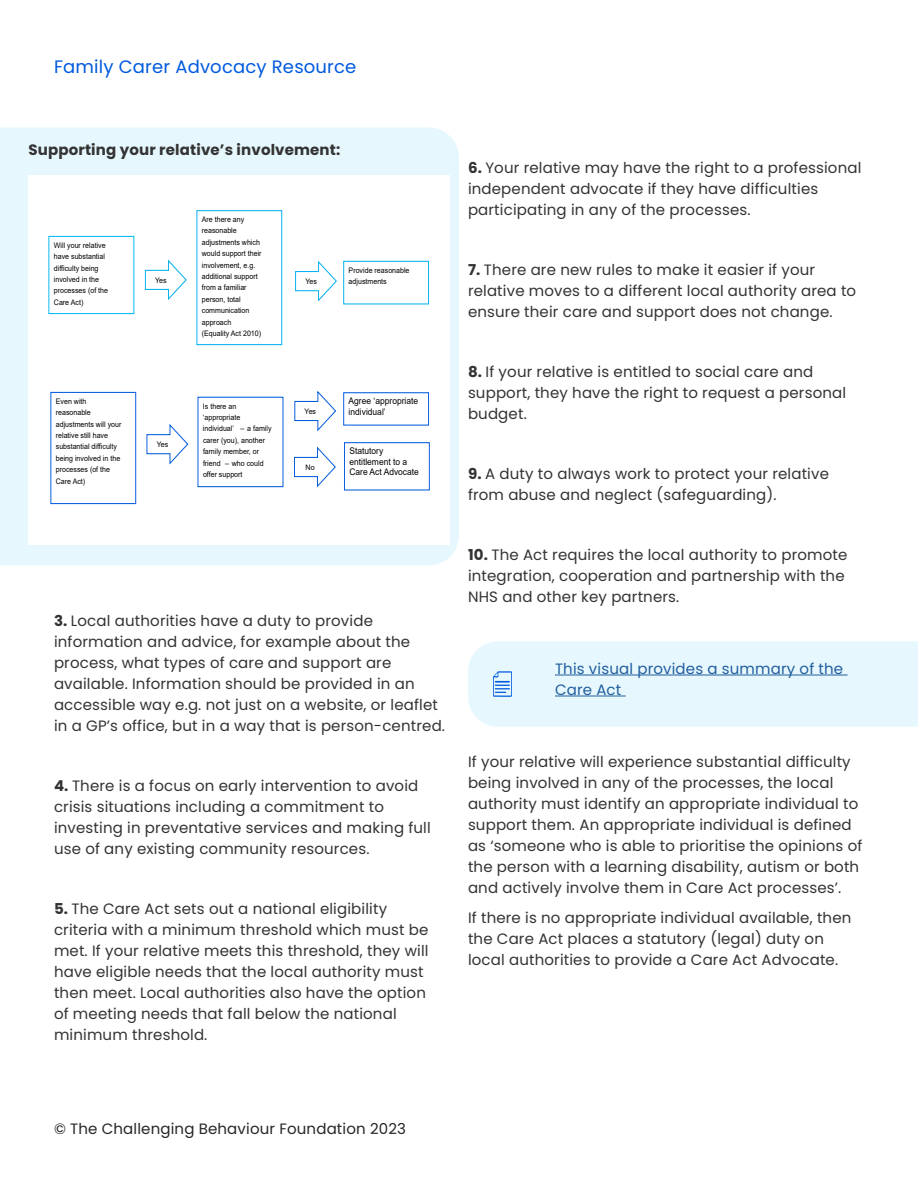
<style>
.page{position:relative;width:918px;height:1188px;background:#fff}
.page>*{position:absolute;margin:0;border:0;box-sizing:border-box;transform-origin:0 0}
.t1{font:18px "Poppins";letter-spacing:.01em;color:#005add}
.t2{font:15px/21px "Poppins";letter-spacing:.01em;color:#333}
.t3{font:15px "Poppins";letter-spacing:.01em;color:#262626}
.t4{font:15px/21px "Poppins";letter-spacing:.01em;color:#215e9e}
.t5{font:700 15px "Poppins";letter-spacing:.01em;color:#333}
.t6{font:9.15px/10.5px "Arial";color:#000;scale:.93 1}
.t7{font:7.65px/11.4px "Arial";color:#000;scale:.93 1}
.s1{font-weight:700}
</style>
<div class="page">
<div style="left:0;top:128px;width:459px;height:438px;background:#e6f8fe"></div>
<div style="left:468px;top:641px;width:450px;height:86px;background:#e6f8fe"></div>
<hr style="left:555px;top:675px;width:293px;height:1px;background:#215e9e">
<hr style="left:555px;top:696px;width:71px;height:1px;background:#215e9e">
<div style="left:29px;top:175px;width:421px;height:369px;background:#fff"></div>
<div style="left:197px;top:210px;width:85px;height:135px;border:1px solid #00b0f0"></div>
<div style="left:343px;top:261px;width:86px;height:43px;border:1px solid #00b0f0"></div>
<div style="left:51px;top:392px;width:85px;height:112px;border:1px solid #005add"></div>
<div style="left:343px;top:392px;width:86px;height:33px;border:1px solid #005add"></div>
<div style="left:344px;top:442px;width:86px;height:48px;border:1px solid #005add"></div>
<svg style="left:145px;top:259px;width:42px;height:41px"></svg>
<div style="left:49px;top:236px;width:85px;height:78px;border:1px solid #00b8f6"></div>
<svg style="left:295px;top:261px;width:42px;height:41px"></svg>
<svg style="left:146px;top:424px;width:43px;height:41px"></svg>
<svg style="left:294px;top:390px;width:42px;height:42px"></svg>
<svg style="left:294px;top:446px;width:42px;height:42px"></svg>
<p class="t1" style="left:54px;top:56px;width:304px">Family Carer Advocacy Resource</p>
<p class="t5" style="left:28px;top:141px;width:313px">Supporting your relative’s involvement:</p>
<p class="t7" style="left:54px;top:239px;width:60px">Will your relative have substantial difficulty being involved in the processes (of the<br>Care Act)</p>
<p class="t7" style="left:155px;top:275px;width:14px">Yes</p>
<p class="t7" style="left:202px;top:214px;width:66px">Are there any reasonable adjustments which would support their involvement, e.g. additional support from a familiar person, total communication approach<br>(Equality Act 2010)</p>
<p class="t7" style="left:305px;top:276px;width:14px">Yes</p>
<p class="t7" style="left:349px;top:264px;width:67px">Provide reasonable adjustments</p>
<p class="t7" style="left:56px;top:395px;width:72px">Even with reasonable adjustments will your relative still have substantial difficulty being involved in the processes (of the<br>Care Act)</p>
<p class="t7" style="left:203px;top:400px;width:75px">Is there an ‘appropriate individual’ – a family carer (you), another family member, or friend – who could offer support</p>
<p class="t6" style="left:349px;top:396px;width:76px">Agree ‘appropriate individual’</p>
<p class="t7" style="left:305px;top:406px;width:14px">Yes</p>
<p class="t7" style="left:157px;top:439px;width:14px">Yes</p>
<p class="t6" style="left:349px;top:446px;width:76px">Statutory entitlement to a<br>Care Act Advocate</p>
<p class="t7" style="left:306px;top:462px;width:11px">No</p>
<p class="t2" style="left:54px;top:611px;width:393px"><span class="s1">3.</span> Local authorities have a duty to provide information and advice, for example about the process, what types of care and support are available. Information should be provided in an accessible way e.g. not just on a website, or leaflet in a GP’s office, but in a way that is person-centred.</p>
<p class="t2" style="left:54px;top:776px;width:378px"><span class="s1">4.</span> There is a focus on early intervention to avoid crisis situations including a commitment to investing in preventative services and making full use of any existing community resources.</p>
<p class="t2" style="left:54px;top:899px;width:376px"><span class="s1">5.</span> The Care Act sets out a national eligibility criteria with a minimum threshold which must be met. If your relative meets this threshold, they will have eligible needs that the local authority must then meet. Local authorities also have the option of meeting needs that fall below the national minimum threshold.</p>
<p class="t2" style="left:468px;top:157px;width:395px"><span class="s1">6.</span> Your relative may have the right to a professional independent advocate if they have difficulties participating in any of the processes.</p>
<p class="t2" style="left:468px;top:259px;width:390px"><span class="s1">7.</span> There are new rules to make it easier if your relative moves to a different local authority area to ensure their care and support does not change.</p>
<p class="t2" style="left:468px;top:361px;width:380px"><span class="s1">8.</span> If your relative is entitled to social care and support, they have the right to request a personal budget.</p>
<p class="t2" style="left:468px;top:463px;width:363px"><span class="s1">9.</span> A duty to always work to protect your relative from abuse and neglect (safeguarding).</p>
<p class="t2" style="left:468px;top:544px;width:381px"><span class="s1">10.</span> The Act requires the local authority to promote integration, cooperation and partnership with the<br>NHS and other key partners.</p>
<p class="t4" style="left:555px;top:658px;width:290px">This visual provides a summary of the<br>Care Act</p>
<p class="t2" style="left:468px;top:751px;width:396px">If your relative will experience substantial difficulty being involved in any of the processes, the local authority must identify an appropriate individual to support them. An appropriate individual is defined as ‘someone who is able to prioritise the opinions of the person with a learning disability, autism or both and actively involve them in Care Act processes’.</p>
<p class="t2" style="left:468px;top:907px;width:385px">If there is no appropriate individual available, then the Care Act places a statutory (legal) duty on local authorities to provide a Care Act Advocate.</p>
<p class="t3" style="left:54px;top:1120px;width:354px">© The Challenging Behaviour Foundation 2023</p>
</div>
